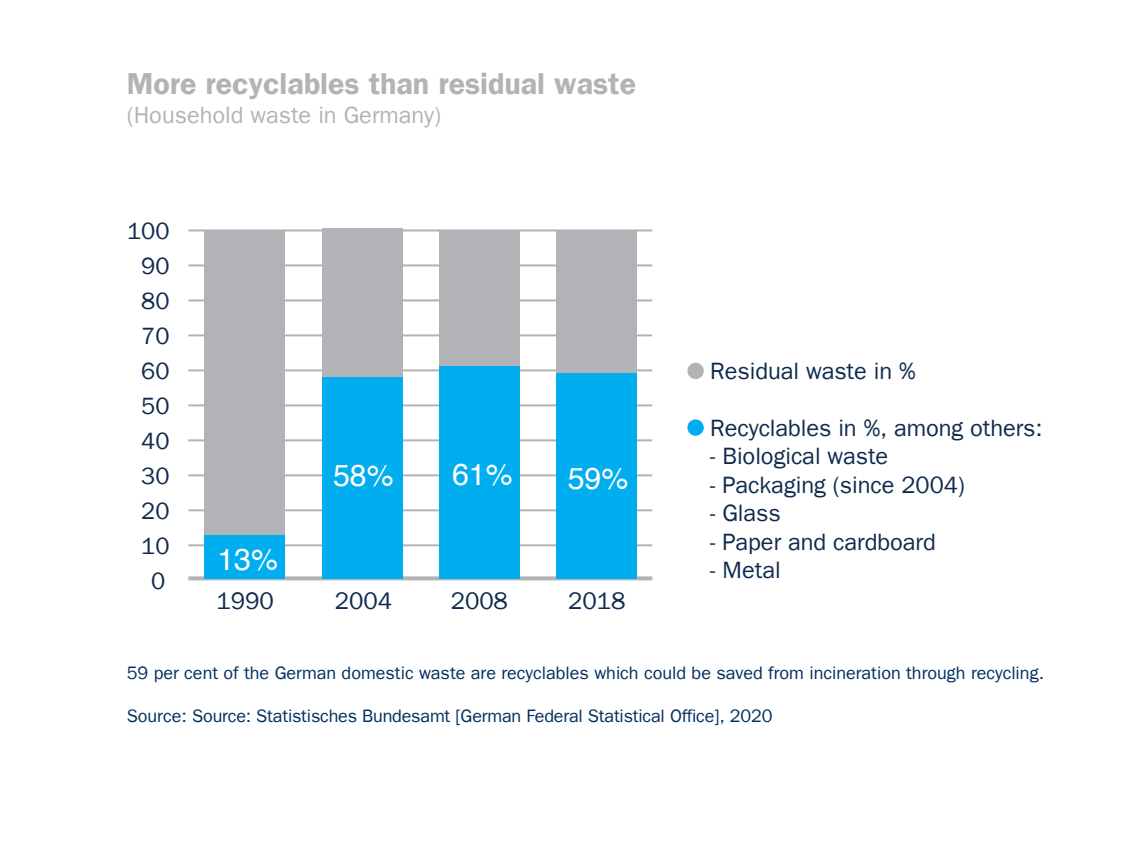
<style>
.page{position:relative;width:1134px;height:851px;background:#fff}
.page>*{position:absolute;margin:0;border:0;box-sizing:border-box;transform-origin:0 0}
.t1{font:600 30.4px "Franklin Gothic LT";color:#b2b3b7}
.t2{font:30.4px "Helvetica";color:#fff}
.t3{font:24px "Franklin Gothic LT";letter-spacing:-.005em;color:#112b4e}
.t4{font:23.6px/35px "Franklin Gothic LT";letter-spacing:-.005em;color:#112b4e;text-align:center}
.t5{font:23.6px "Franklin Gothic LT";color:#b2b3b7}
.t6{font:18px "Franklin Gothic LT";color:#002e5e}
</style>
<div class="page">
<div style="left:687px;top:362px;width:17px;height:17px;background:#b2b3b7;border-radius:50%"></div>
<div style="left:687px;top:419px;width:17px;height:16px;background:#00aeef;border-radius:50%"></div>
<svg style="left:188px;top:576px;width:464px;height:4px"></svg>
<hr style="left:188px;top:544px;width:464px;height:2px;background:#b2b3b7">
<hr style="left:188px;top:509px;width:464px;height:2px;background:#b2b3b7">
<hr style="left:188px;top:474px;width:464px;height:2px;background:#b2b3b7">
<hr style="left:188px;top:439px;width:464px;height:2px;background:#b2b3b7">
<hr style="left:188px;top:404px;width:464px;height:2px;background:#b2b3b7">
<hr style="left:188px;top:369px;width:464px;height:2px;background:#b2b3b7">
<hr style="left:188px;top:229px;width:464px;height:2px;background:#b2b3b7">
<hr style="left:188px;top:264px;width:464px;height:2px;background:#b2b3b7">
<hr style="left:188px;top:299px;width:464px;height:2px;background:#b2b3b7">
<hr style="left:188px;top:334px;width:464px;height:2px;background:#b2b3b7">
<div style="left:204px;top:230px;width:81px;height:307px;background:#b2b3b7"></div>
<div style="left:204px;top:535px;width:81px;height:44px;background:#00aeef"></div>
<div style="left:322px;top:228px;width:80px;height:329px;background:#b2b3b7"></div>
<div style="left:322px;top:377px;width:80px;height:202px;background:#00aeef"></div>
<div style="left:439px;top:230px;width:81px;height:137px;background:#b2b3b7"></div>
<div style="left:439px;top:367px;width:81px;height:212px;background:#00aeef"></div>
<div style="left:556px;top:230px;width:81px;height:147px;background:#b2b3b7"></div>
<div style="left:556px;top:374px;width:81px;height:205px;background:#00aeef"></div>
<h1 class="t1" style="left:127px;top:66px;width:511px">More recyclables than residual waste</h1>
<h3 class="t5" style="left:127px;top:101px;width:316px">(Household waste in Germany)</h3>
<h3 class="t4" style="left:127px;top:214px;width:44px">100<br>90<br>80<br>70</h3>
<h3 class="t4" style="left:141px;top:354px;width:30px">60</h3>
<h3 class="t4" style="left:141px;top:389px;width:30px">50</h3>
<h3 class="t4" style="left:141px;top:424px;width:30px">40</h3>
<h3 class="t4" style="left:141px;top:459px;width:30px">30</h3>
<h3 class="t4" style="left:141px;top:494px;width:30px">20</h3>
<h3 class="t4" style="left:141px;top:529px;width:30px">10</h3>
<h3 class="t4" style="left:151px;top:564px;width:16px">0</h3>
<h1 class="t2" style="left:217px;top:535px;width:62px">13%</h1>
<h2 class="t3" style="left:217px;top:587px;width:59px">1990</h2>
<h1 class="t2" style="left:333px;top:452px;width:62px">58%</h1>
<h2 class="t3" style="left:335px;top:587px;width:59px">2004</h2>
<h1 class="t2" style="left:452px;top:451px;width:62px">61%</h1>
<h2 class="t3" style="left:451px;top:587px;width:59px">2008</h2>
<h1 class="t2" style="left:568px;top:455px;width:62px">59%</h1>
<h2 class="t3" style="left:568px;top:587px;width:59px">2018</h2>
<h3 class="t4" style="left:710px;top:353px;width:207px">Residual waste in %</h3>
<h3 class="t4" style="left:710px;top:410px;width:334px">Recyclables in %, among others:</h3>
<h3 class="t4" style="left:710px;top:439px;width:180px">- Biological waste</h3>
<h3 class="t4" style="left:710px;top:467px;width:256px">- Packaging (since 2004)</h3>
<h3 class="t4" style="left:710px;top:495px;width:72px">- Glass</h3>
<h3 class="t4" style="left:710px;top:524px;width:227px">- Paper and cardboard</h3>
<h3 class="t4" style="left:710px;top:552px;width:72px">- Metal</h3>
<p class="t6" style="left:127px;top:662px;width:919px">59 per cent of the German domestic waste are recyclables which could be saved from incineration through recycling.</p>
<p class="t6" style="left:127px;top:705px;width:647px">Source: Source: Statistisches Bundesamt [German Federal Statistical Office], 2020</p>
</div>
